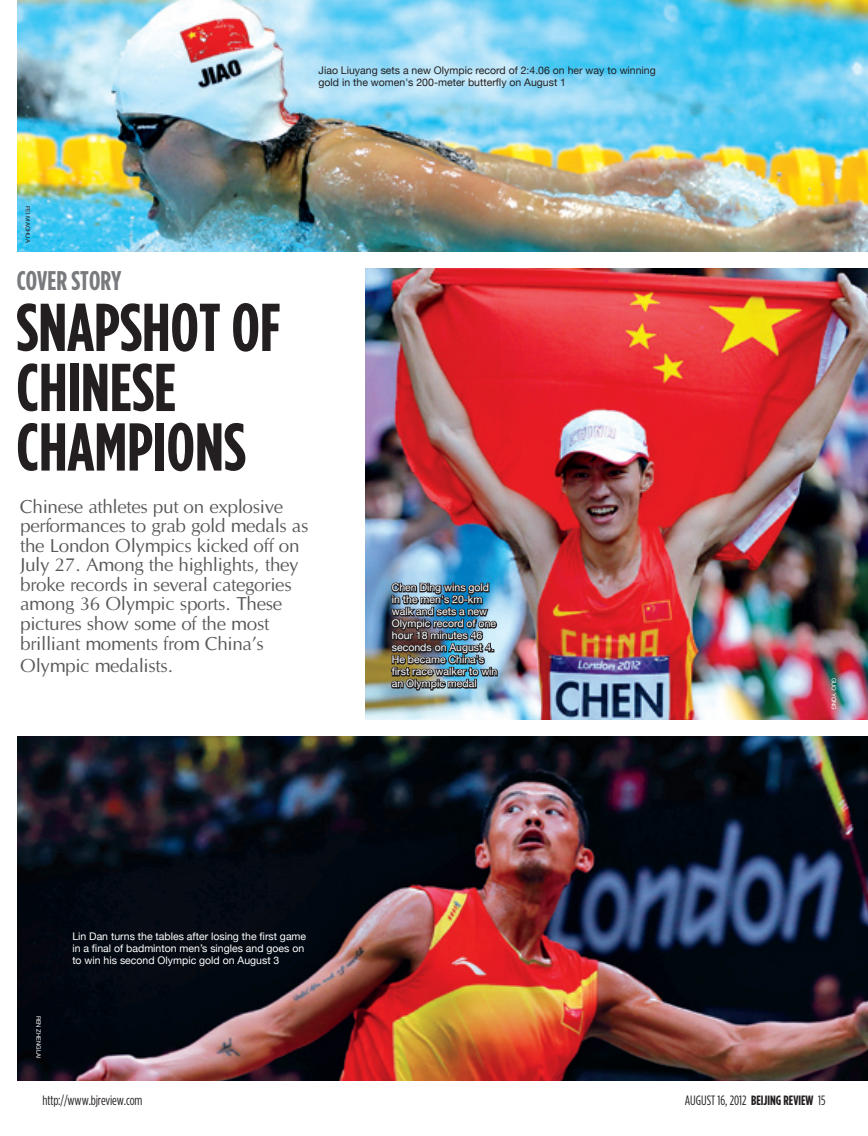
<style>
.page{position:relative;width:868px;height:1136px;background:#fff}
.page>*{position:absolute;margin:0;border:0;box-sizing:border-box;transform-origin:0 0}
.t1{font:700 condensed 67.5px/59.6px "Gotham HTF";color:#231f20}
.t2{font:700 condensed 27px "Gotham HTF";color:#787a7d}
.t3{font:19.5px/19.5px "Optane";letter-spacing:-.025em;color:#57585a}
.t4{font:condensed 13.5px "Gotham HTF";letter-spacing:-.01em;color:#231f20}
.t5{font:10.5px/12px "Helvetica Neue";color:#fff}
.t6{font:10.5px/12px "Helvetica Neue";color:#231f20}
.t7{font:6px "Helvetica Neue";color:#fff}
.t8{font:6px "Helvetica Neue";color:#231f20}
.s1{font-weight:700}
</style>
<div class="page">
<img style="left:17px;top:0;width:850px;height:251px">
<img style="left:366px;top:268px;width:501px;height:451px">
<img style="left:17px;top:736px;width:850px;height:344px">
<img style="left:389px;top:570px;width:110px;height:129px">
<p class="t6" style="left:318px;top:64px;width:339px">Jiao Liuyang sets a new Olympic record of 2:4.06 on her way to winning gold in the women's 200-meter butterfly on August 1</p>
<p class="t8" style="left:31px;top:206px;width:38px;rotate:90deg">FEI MAOHUA</p>
<h2 class="t2" style="left:17px;top:265px;width:106px">COVER STORY</h2>
<h1 class="t1" style="left:16px;top:296px;width:130px">SNAPSHOT</h1>
<h1 class="t1" style="left:231px;top:296px;width:51px">OF</h1>
<h1 class="t1" style="left:16px;top:356px;width:161px">CHINESE<br>CHAMPIONS</h1>
<p class="t3" style="left:20px;top:497px;width:290px">Chinese athletes put on explosive performances to grab gold medals as the London Olympics kicked off on July 27. Among the highlights, they broke records in several categories among 36 Olympic sports. These pictures show some of the most brilliant moments from China’s</p>
<h3 class="t3" style="left:20px;top:656px;width:155px">Olympic medalists.</h3>
<p class="t5" style="left:392px;top:581px;width:107px">Chen Ding wins gold in the men's 20-km walk and sets a new<br>Olympic record of one hour 18 minutes 46 seconds on August 4.<br>He became China's first race walker to win an Olympic medal</p>
<p class="t7" style="left:42px;top:1015px;width:45px;rotate:90deg">REN ZHENGLAI</p>
<p class="t5" style="left:72px;top:929px;width:235px">Lin Dan turns the tables after losing the first game in a final of badminton men’s singles and goes on to win his second Olympic gold on August 3</p>
<p class="t7" style="left:837px;top:677px;width:34px;rotate:90deg">GUO YONG</p>
<p class="t4" style="left:43px;top:1092px;width:101px">http://www.bjreview.com</p>
<p class="t4" style="left:684px;top:1092px;width:142px">AUGUST 16, 2012 <span class="s1">BEIJING REVIEW</span> 15</p>
</div>
